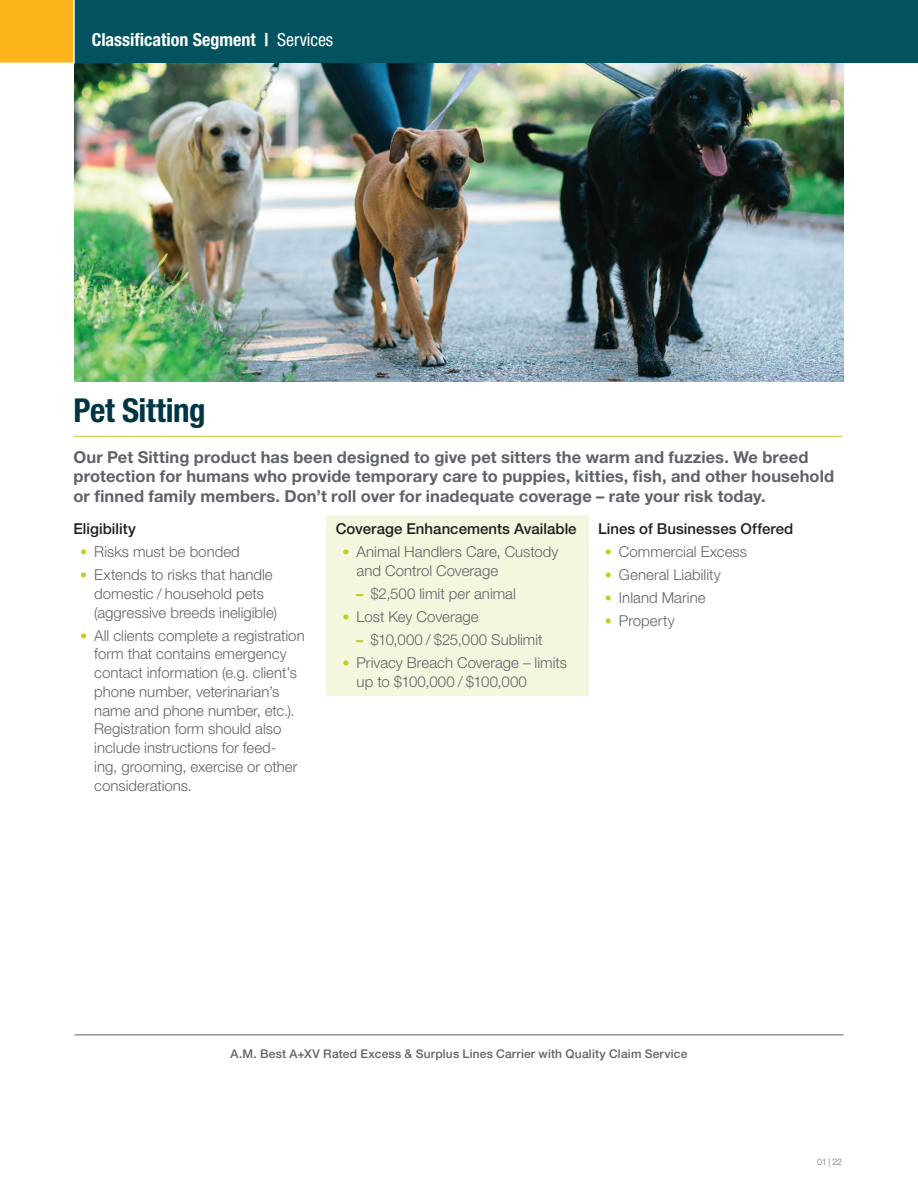
<style>
.page{position:relative;width:918px;height:1188px;background:#fff}
.page>*{position:absolute;margin:0;border:0;box-sizing:border-box;transform-origin:0 0}
.Head{font:700 condensed 33px "Helvetica Neue LT Std";letter-spacing:-.015em;color:#003543}
.t1{font:700 condensed 18px "Helvetica Neue LT Std";color:#fff}
.Intro{font:700 16.5px/19.5px "Helvetica Neue LT Std";letter-spacing:.005em;color:#5f6369}
.t2{font:300 15px/18.8px "Helvetica Neue LT Std";color:#5f6369}
.Subhead{font:500 15px "Helvetica Neue LT Std";letter-spacing:.005em;color:#231f20}
.t3{font:500 12px "Helvetica Neue LT Std";letter-spacing:.015em;color:#5f6369}
.t4{font:300 9px "Helvetica Neue LT Std";color:#6c6d70}
.s1{font-weight:400}
.s2{font-weight:800;font-size:14.25px;color:#c5cc22}
</style>
<div class="page">
<hr style="left:73px;top:436px;width:769px;height:1px;background:#c5cc22">
<img style="left:75px;top:63px;width:769px;height:318px">
<hr style="left:75px;top:1035px;width:768px;height:1px;background:#5f6369">
<div style="left:327px;top:515px;width:262px;height:181px;background:#f4f6dd"></div>
<div style="left:0;top:0;width:918px;height:63px;background:#025260"></div>
<div style="left:0;top:0;width:75px;height:64px;background:#fcb61c"></div>
<p class="t1" style="left:92px;top:29px;width:243px">Classification Segment | <span class="s1">Services</span></p>
<p class="Head" style="left:73px;top:390px;width:134px">Pet Sitting</p>
<p class="Intro" style="left:73px;top:447px;width:762px">Our Pet Sitting product has been designed to give pet sitters the warm and fuzzies. We breed protection for humans who provide temporary care to puppies, kitties, fish, and other household or finned family members. Don’t roll over for inadequate coverage – rate your risk today.</p>
<p class="Subhead" style="left:73px;top:520px;width:64px">Eligibility</p>
<p class="t2" style="left:80px;top:542px;width:161px"><span class="s2">•</span> Risks must be bonded</p>
<p class="t2" style="left:94px;top:565px;width:184px;text-indent:-14px"><span class="s2">•</span> Extends to risks that handle domestic / household pets (aggressive breeds ineligible)</p>
<p class="t2" style="left:94px;top:626px;width:212px;text-indent:-14px"><span class="s2">•</span> All clients complete a registration form that contains emergency contact information (e.g. client’s phone number, veterinarian’s name and phone number, etc.).<br>Registration form should also include instructions for feed-<br>ing, grooming, exercise or other considerations.</p>
<p class="Subhead" style="left:336px;top:520px;width:242px">Coverage Enhancements Available</p>
<p class="t2" style="left:357px;top:542px;width:203px;text-indent:-14px"><span class="s2">•</span> Animal Handlers Care, Custody and Control Coverage</p>
<p class="t2" style="left:356px;top:584px;width:161px"><span class="s2">–</span> $2,500 limit per animal</p>
<p class="t2" style="left:343px;top:607px;width:138px"><span class="s2">•</span> Lost Key Coverage</p>
<p class="t2" style="left:356px;top:630px;width:188px"><span class="s2">–</span> $10,000 / $25,000 Sublimit</p>
<p class="t2" style="left:357px;top:653px;width:212px;text-indent:-14px"><span class="s2">•</span> Privacy Breach Coverage – limits up to $100,000 / $100,000</p>
<p class="Subhead" style="left:598px;top:520px;width:197px">Lines of Businesses Offered</p>
<p class="t2" style="left:605px;top:542px;width:144px"><span class="s2">•</span> Commercial Excess</p>
<p class="t2" style="left:605px;top:565px;width:117px"><span class="s2">•</span> General Liability</p>
<p class="t2" style="left:605px;top:588px;width:102px"><span class="s2">•</span> Inland Marine</p>
<p class="t2" style="left:605px;top:611px;width:71px"><span class="s2">•</span> Property</p>
<p class="t3" style="left:230px;top:1047px;width:459px">A.M. Best A+XV Rated Excess &amp; Surplus Lines Carrier with Quality Claim Service</p>
<p class="t4" style="left:817px;top:1156px;width:26px">01 | 22</p>
</div>
